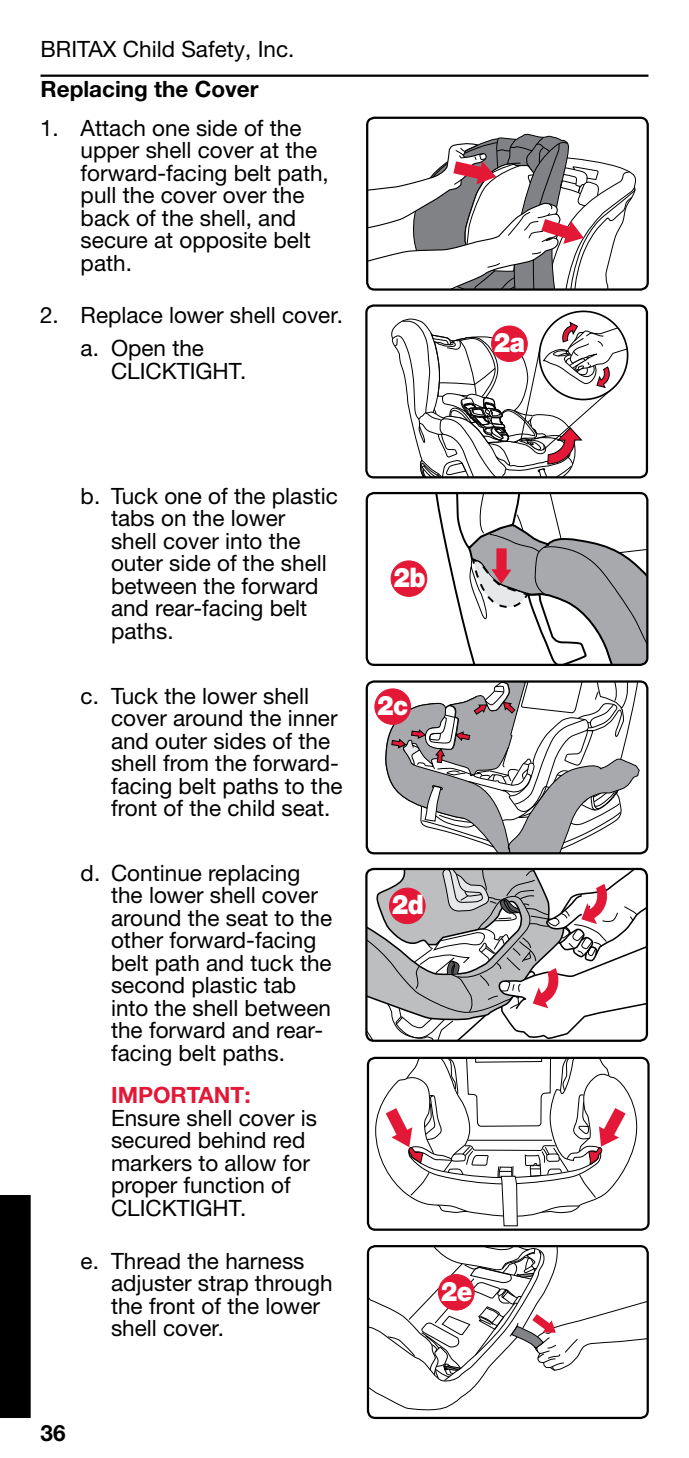
<style>
.page{position:relative;width:689px;height:1458px;background:#fff}
.page>*{position:absolute;margin:0;border:0;box-sizing:border-box;transform-origin:0 0}
.t1{font:900 27px "Helvetica Neue LTW1 G";letter-spacing:-.03em;color:#fff;scale:.92 1}
.t2{font:22.5px/22.5px "Helvetica Neue LTW1 G";color:#000}
.t3{font:700 22.5px "Helvetica Neue LTW1 G";color:#000}
.t4{font:700 22.5px "Helvetica Neue LTW1 G";color:#e31837}
</style>
<div class="page">
<div style="left:0;top:1195px;width:30px;height:223px;background:#000"></div>
<svg style="left:384px;top:682px;width:263px;height:171px"></svg>
<div style="left:365px;top:680px;width:283px;height:174px;border:2px solid #000;border-radius:7px"></div>
<div style="left:366px;top:117px;width:282px;height:174px;border:2px solid #000;border-radius:7px"></div>
<svg style="left:391px;top:312px;width:236px;height:163px"></svg>
<div style="left:365px;top:304px;width:283px;height:174px;border:2px solid #000;border-radius:7px"></div>
<hr style="left:40px;top:75px;width:608px;height:2px;background:#000">
<div style="left:365px;top:868px;width:283px;height:174px;border:2px solid #000;border-radius:7px"></div>
<div style="left:375px;top:689px;width:35px;height:35px;background:#e31837;border-radius:50%"></div>
<div style="left:374px;top:689px;width:37px;height:36px;border:1px solid #e31837;border-radius:50%"></div>
<div style="left:367px;top:1245px;width:281px;height:174px;border:2px solid #000;border-radius:7px"></div>
<div style="left:365px;top:492px;width:283px;height:174px;border:2px solid #000;border-radius:7px"></div>
<div style="left:491px;top:326px;width:36px;height:36px;background:#e31837;border-radius:50%"></div>
<div style="left:491px;top:326px;width:36px;height:36px;border:1px solid #e31837;border-radius:50%"></div>
<svg style="left:367px;top:132px;width:269px;height:158px"></svg>
<svg style="left:388px;top:493px;width:259px;height:172px"></svg>
<svg style="left:368px;top:1246px;width:279px;height:166px"></svg>
<svg style="left:366px;top:869px;width:280px;height:172px"></svg>
<svg style="left:375px;top:1087px;width:262px;height:82px"></svg>
<div style="left:367px;top:1057px;width:282px;height:174px;border:2px solid #000;border-radius:7px"></div>
<svg style="left:385px;top:1058px;width:240px;height:169px"></svg>
<p class="t2" style="left:40px;top:37px;width:255px">BRITAX Child Safety, Inc.</p>
<p class="t3" style="left:40px;top:75px;width:219px">Replacing the Cover</p>
<p class="t2" style="left:81px;top:116px;width:250px;text-indent:-40px">1. Attach one side of the upper shell cover at the forward-facing belt path, pull the cover over the back of the shell, and secure at opposite belt path.</p>
<p class="t2" style="left:81px;top:299px;width:264px;line-height:32.6px;text-indent:-40px">2. Replace lower shell cover. a. Open the</p>
<p class="t2" style="left:111px;top:359px;width:137px">CLICKTIGHT.</p>
<p class="t1" style="left:494px;top:326px;width:35px">2a</p>
<p class="t2" style="left:111px;top:485px;width:228px;text-indent:-30px">b. Tuck one of the plastic tabs on the lower<br>shell cover into the outer side of the shell between the forward and rear-facing belt paths.</p>
<p class="t2" style="left:111px;top:684px;width:233px;text-indent:-30px">c. Tuck the lower shell cover around the inner and outer sides of the shell from the forward&shy;facing belt paths to the front of the child seat.</p>
<p class="t2" style="left:111px;top:861px;width:223px;text-indent:-30px">d. Continue replacing the lower shell cover around the seat to the other forward-facing belt path and tuck the second plastic tab into the shell between the forward and rear&shy;facing belt paths.</p>
<p class="t4" style="left:111px;top:1082px;width:141px">IMPORTANT:</p>
<p class="t2" style="left:111px;top:1107px;width:207px">Ensure shell cover is secured behind red markers to allow for proper function of<br>CLICKTIGHT.</p>
<p class="t2" style="left:111px;top:1249px;width:223px;text-indent:-30px">e. Thread the harness adjuster strap through the front of the lower shell cover.</p>
<p class="t3" style="left:40px;top:1419px;width:27px">36</p>
<p class="t1" style="left:393px;top:561px;width:36px">2b</p>
<p class="t1" style="left:377px;top:689px;width:35px">2c</p>
<p class="t1" style="left:392px;top:888px;width:36px">2d</p>
<p class="t1" style="left:441px;top:1275px;width:36px">2e</p>
</div>
